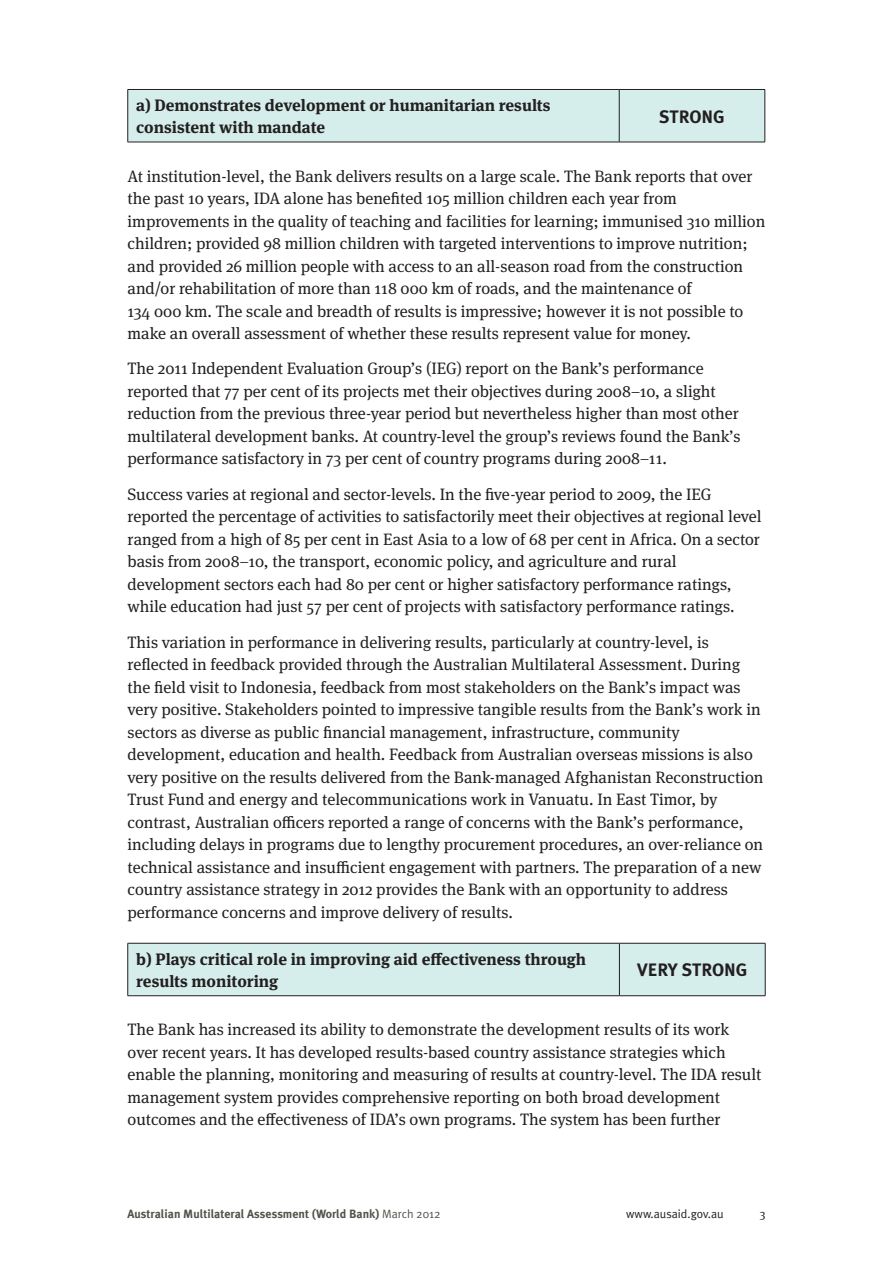
<style>
.page{position:relative;width:893px;height:1263px;background:#fff}
.page>*{position:absolute;margin:0;border:0;box-sizing:border-box;transform-origin:0 0}
._08bbbb_RIGHT_COLUMN{font:700 18px "Meta Plus";color:#231f20}
._04__BODY_TEXT{font:16.5px/22.5px "Meta Serif OT";color:#231f20}
._04__BODY_TEXT-2{font:700 16.5px/22.5px "Meta Serif OT";color:#231f20}
.t1{font:700 12px "Meta Plus";color:#53534a}
.t2{font:12px "Meta Plus Normal";color:#231f20}
.t3{font:12px "Meta Serif OT";color:#231f20}
.s1{font-family:"Meta Plus Normal";font-weight:400}
</style>
<div class="page">
<div style="left:128px;top:90px;width:637px;height:52px;background:#d5edeb"></div>
<hr style="left:619px;top:90px;width:1px;height:52px;background:#231f20">
<hr style="left:128px;top:89px;width:491px;height:1px;background:#231f20">
<hr style="left:127px;top:90px;width:1px;height:52px;background:#231f20">
<hr style="left:619px;top:89px;width:146px;height:1px;background:#231f20">
<hr style="left:765px;top:90px;width:1px;height:52px;background:#231f20">
<hr style="left:128px;top:142px;width:491px;height:1px;background:#231f20">
<hr style="left:619px;top:142px;width:146px;height:1px;background:#231f20">
<div style="left:128px;top:944px;width:637px;height:51px;background:#d5edeb"></div>
<hr style="left:619px;top:943px;width:1px;height:52px;background:#231f20">
<hr style="left:128px;top:943px;width:491px;height:1px;background:#231f20">
<hr style="left:127px;top:943px;width:1px;height:52px;background:#231f20">
<hr style="left:619px;top:943px;width:146px;height:1px;background:#231f20">
<hr style="left:765px;top:943px;width:1px;height:52px;background:#231f20">
<hr style="left:128px;top:995px;width:491px;height:1px;background:#231f20">
<hr style="left:619px;top:995px;width:146px;height:1px;background:#231f20">
<p class="_04__BODY_TEXT-2" style="left:136px;top:94px;width:416px">a) Demonstrates development or humanitarian results consistent with mandate</p>
<p class="_08bbbb_RIGHT_COLUMN" style="left:659px;top:106px;width:67px">STRONG</p>
<p class="_04__BODY_TEXT" style="left:128px;top:165px;width:639px">At institution-level, the Bank delivers results on a large scale. The Bank reports that over the past 10 years, IDA alone has benefited 105 million children each year from improvements in the quality of teaching and facilities for learning; immunised 310 million children; provided 98 million children with targeted interventions to improve nutrition; and provided 26 million people with access to an all-season road from the construction and/or rehabilitation of more than 118 000 km of roads, and the maintenance of<br>134 000 km. The scale and breadth of results is impressive; however it is not possible to make an overall assessment of whether these results represent value for money.</p>
<p class="_04__BODY_TEXT" style="left:128px;top:358px;width:614px">The 2011 Independent Evaluation Group’s (IEG) report on the Bank’s performance reported that 77 per cent of its projects met their objectives during 2008–10, a slight reduction from the previous three-year period but nevertheless higher than most other multilateral development banks. At country-level the group’s reviews found the Bank’s performance satisfactory in 73 per cent of country programs during 2008–11.</p>
<p class="_04__BODY_TEXT" style="left:128px;top:483px;width:636px">Success varies at regional and sector-levels. In the five-year period to 2009, the IEG reported the percentage of activities to satisfactorily meet their objectives at regional level ranged from a high of 85 per cent in East Asia to a low of 68 per cent in Africa. On a sector basis from 2008–10, the transport, economic policy, and agriculture and rural development sectors each had 80 per cent or higher satisfactory performance ratings, while education had just 57 per cent of projects with satisfactory performance ratings.</p>
<p class="_04__BODY_TEXT" style="left:128px;top:631px;width:637px">This variation in performance in delivering results, particularly at country-level, is reflected in feedback provided through the Australian Multilateral Assessment. During the field visit to Indonesia, feedback from most stakeholders on the Bank’s impact was very positive. Stakeholders pointed to impressive tangible results from the Bank’s work in sectors as diverse as public financial management, infrastructure, community development, education and health. Feedback from Australian overseas missions is also very positive on the results delivered from the Bank-managed Afghanistan Reconstruction Trust Fund and energy and telecommunications work in Vanuatu. In East Timor, by contrast, Australian officers reported a range of concerns with the Bank’s performance, including delays in programs due to lengthy procurement procedures, an over-reliance on technical assistance and insufficient engagement with partners. The preparation of a new country assistance strategy in 2012 provides the Bank with an opportunity to address performance concerns and improve delivery of results.</p>
<p class="_04__BODY_TEXT-2" style="left:136px;top:948px;width:451px">b) Plays critical role in improving aid effectiveness through results monitoring</p>
<p class="_08bbbb_RIGHT_COLUMN" style="left:637px;top:960px;width:112px">VERY STRONG</p>
<p class="_04__BODY_TEXT" style="left:128px;top:1019px;width:635px">The Bank has increased its ability to demonstrate the development results of its work over recent years. It has developed results-based country assistance strategies which enable the planning, monitoring and measuring of results at country-level. The IDA result management system provides comprehensive reporting on both broad development outcomes and the effectiveness of IDA’s own programs. The system has been further</p>
<p class="t1" style="left:128px;top:1207px;width:314px">Australian Multilateral Assessment (World Bank) <span class="s1">March 2012</span></p>
<p class="t2" style="left:626px;top:1207px;width:99px">www.ausaid.gov.au</p>
<p class="t3" style="left:760px;top:1207px;width:7px">3</p>
</div>
